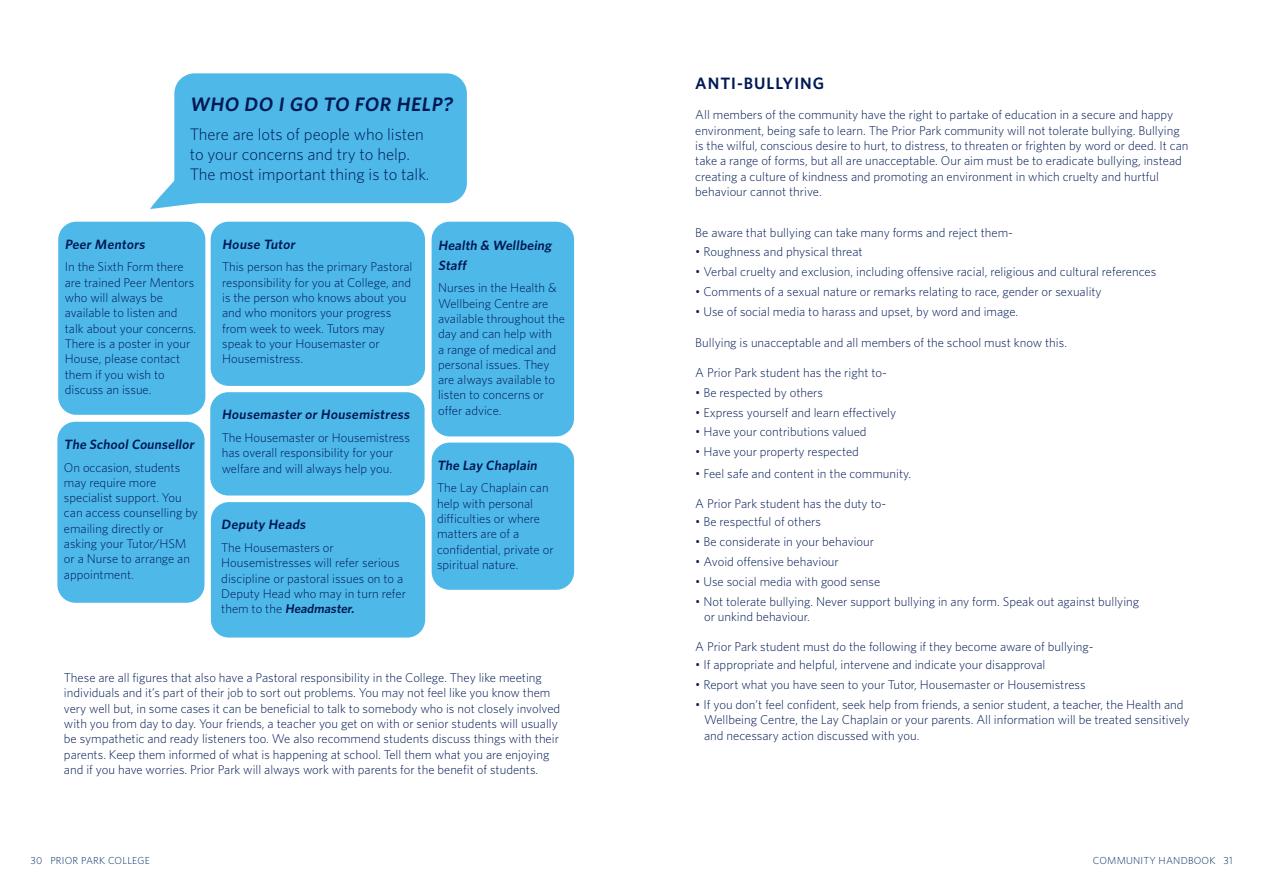
<style>
.page{position:relative;width:1263px;height:893px;background:#fff}
.page>*{position:absolute;margin:0;border:0;box-sizing:border-box;transform-origin:0 0}
.t1{font:600 19.5px "Whitney";color:#001954}
.t2{font:300 16.65px "Whitney";color:#001954}
.t3{font:600 16.5px "Whitney";letter-spacing:.06em;color:#001954}
.t4{font:600 13.5px/19.8px "Whitney";color:#001954}
.t5{font:300 12.75px/15.3px "Whitney";color:#001954}
.t6{font:300 10.2px "Whitney";letter-spacing:.02em;color:#002c62}
.s1{font-weight:600}
</style>
<div class="page">
<div style="left:174px;top:73px;width:293px;height:130px;background:#4eb9e9;border-radius:20px"></div>
<div style="left:211px;top:222px;width:214px;height:164px;background:#4eb9e9;border-radius:18px"></div>
<div style="left:58px;top:222px;width:147px;height:193px;background:#4eb9e9;border-radius:18px"></div>
<svg style="left:150px;top:176px;width:48px;height:33px"></svg>
<div style="left:432px;top:222px;width:142px;height:214px;background:#4eb9e9;border-radius:18px"></div>
<div style="left:432px;top:443px;width:142px;height:147px;background:#4eb9e9;border-radius:18px"></div>
<div style="left:57px;top:422px;width:147px;height:181px;background:#4eb9e9;border-radius:18px"></div>
<div style="left:210px;top:392px;width:215px;height:103px;background:#4eb9e9;border-radius:18px"></div>
<div style="left:211px;top:502px;width:214px;height:136px;background:#4eb9e9;border-radius:18px"></div>
<p class="t1" style="left:190px;top:93px;width:267px">WHO DO I GO TO FOR HELP?</p>
<p class="t2" style="left:190px;top:124px;width:236px">There are lots of people who listen</p>
<p class="t2" style="left:190px;top:144px;width:222px">to your concerns and try to help.</p>
<p class="t2" style="left:190px;top:164px;width:241px">The most important thing is to talk.</p>
<p class="t4" style="left:65px;top:234px;width:84px">Peer Mentors</p>
<p class="t5" style="left:65px;top:259px;width:131px">In the Sixth Form there are trained Peer Mentors</p>
<p class="t5" style="left:65px;top:290px;width:133px">who will always be available to listen and talk about your concerns.<br>There is a poster in your<br>House, please contact them if you wish to discuss an issue.</p>
<p class="t4" style="left:64px;top:434px;width:134px">The School Counsellor</p>
<p class="t5" style="left:64px;top:459px;width:136px">On occasion, students may require more specialist support. You can access counselling by</p>
<p class="t5" style="left:64px;top:520px;width:128px">emailing directly or asking your Tutor/HSM or a Nurse to arrange an</p>
<p class="t5" style="left:64px;top:566px;width:71px">appointment.</p>
<p class="t4" style="left:222px;top:234px;width:77px">House Tutor</p>
<p class="t5" style="left:222px;top:259px;width:192px">This person has the primary Pastoral</p>
<p class="t5" style="left:222px;top:274px;width:191px">responsibility for you at College, and is the person who knows about you and who monitors your progress from week to week. Tutors may speak to your Housemaster or<br>Housemistress.</p>
<p class="t4" style="left:222px;top:404px;width:191px">Housemaster or Housemistress</p>
<p class="t5" style="left:222px;top:430px;width:190px">The Housemaster or Housemistress has overall responsibility for your welfare and will always help you.</p>
<p class="t4" style="left:221px;top:514px;width:88px">Deputy Heads</p>
<p class="t5" style="left:221px;top:540px;width:186px">The Housemasters or<br>Housemistresses will refer serious discipline or pastoral issues on to a<br>Deputy Head who may in turn refer t h e m t o t h e <span class="s1">Headmaster.</span></p>
<p class="t4" style="left:438px;top:235px;width:117px">Health &amp; Wellbeing<br>Staff</p>
<p class="t5" style="left:438px;top:280px;width:128px">Nurses in the Health &amp;<br>Wellbeing Centre are available throughout the day and can help with<br>a range of medical and personal issues. They are always available to listen to concerns or offer advice.</p>
<p class="t4" style="left:437px;top:455px;width:104px">The Lay Chaplain</p>
<p class="t5" style="left:437px;top:480px;width:118px">The Lay Chaplain can help with personal difficulties or where matters are of a confidential, private or spiritual nature.</p>
<p class="t5" style="left:64px;top:670px;width:498px">These are all figures that also have a Pastoral responsibility in the College. They like meeting individuals and it’s part of their job to sort out problems. You may not feel like you know them very well but, in some cases it can be beneficial to talk to somebody who is not closely involved with you from day to day. Your friends, a teacher you get on with or senior students will usually be sympathetic and ready listeners too. We also recommend students discuss things with their parents. Keep them informed of what is happening at school. Tell them what you are enjoying and if you have worries. Prior Park will always work with parents for the benefit of students.</p>
<p class="t6" style="left:31px;top:855px;width:121px">30 PRIOR PARK COLLEGE</p>
<p class="t3" style="left:695px;top:73px;width:130px">ANTI-BULLYING</p>
<p class="t5" style="left:695px;top:107px;width:495px">All members of the community have the right to partake of education in a secure and happy environment, being safe to learn. The Prior Park community will not tolerate bullying. Bullying is the wilful, conscious desire to hurt, to distress, to threaten or frighten by word or deed. It can take a range of forms, but all are unacceptable. Our aim must be to eradicate bullying, instead creating a culture of kindness and promoting an environment in which cruelty and hurtful behaviour cannot thrive.</p>
<p class="t5" style="left:695px;top:225px;width:319px">Be aware that bullying can take many forms and reject them-</p>
<p class="t5" style="left:695px;top:244px;width:169px">• Roughness and physical threat</p>
<p class="t5" style="left:695px;top:264px;width:462px">• Verbal cruelty and exclusion, including offensive racial, religious and cultural references</p>
<p class="t5" style="left:695px;top:284px;width:408px">• Comments of a sexual nature or remarks relating to race, gender or sexuality</p>
<p class="t5" style="left:695px;top:304px;width:325px">• Use of social media to harass and upset, by word and image.</p>
<p class="t5" style="left:695px;top:334px;width:373px">Bullying is unacceptable and all members of the school must know this.</p>
<p class="t5" style="left:695px;top:365px;width:193px">A Prior Park student has the right to-</p>
<p class="t5" style="left:695px;top:384px;width:129px">• Be respected by others</p>
<p class="t5" style="left:695px;top:404px;width:202px">• Express yourself and learn effectively</p>
<p class="t5" style="left:695px;top:424px;width:173px">• Have your contributions valued</p>
<p class="t5" style="left:695px;top:444px;width:165px">• Have your property respected</p>
<p class="t5" style="left:695px;top:465px;width:218px">• Feel safe and content in the community.</p>
<p class="t5" style="left:695px;top:496px;width:192px">A Prior Park student has the duty to-</p>
<p class="t5" style="left:695px;top:514px;width:127px">• Be respectful of others</p>
<p class="t5" style="left:695px;top:534px;width:180px">• Be considerate in your behaviour</p>
<p class="t5" style="left:695px;top:554px;width:145px">• Avoid offensive behaviour</p>
<p class="t5" style="left:695px;top:573px;width:186px">• Use social media with good sense</p>
<p class="t5" style="left:695px;top:593px;width:445px">• Not tolerate bullying. Never support bullying in any form. Speak out against bullying</p>
<p class="t5" style="left:704px;top:608px;width:107px">or unkind behaviour.</p>
<p class="t5" style="left:695px;top:639px;width:400px">A Prior Park student must do the following if they become aware of bullying-</p>
<p class="t5" style="left:695px;top:657px;width:352px">• If appropriate and helpful, intervene and indicate your disapproval</p>
<p class="t5" style="left:695px;top:677px;width:392px">• Report what you have seen to your Tutor, Housemaster or Housemistress</p>
<p class="t5" style="left:695px;top:697px;width:490px">• If you don’t feel confident, seek help from friends, a senior student, a teacher, the Health and</p>
<p class="t5" style="left:704px;top:712px;width:487px">Wellbeing Centre, the Lay Chaplain or your parents. All information will be treated sensitively</p>
<p class="t5" style="left:704px;top:727px;width:217px">and necessary action discussed with you.</p>
<p class="t6" style="left:1093px;top:855px;width:141px">COMMUNITY HANDBOOK 31</p>
</div>
